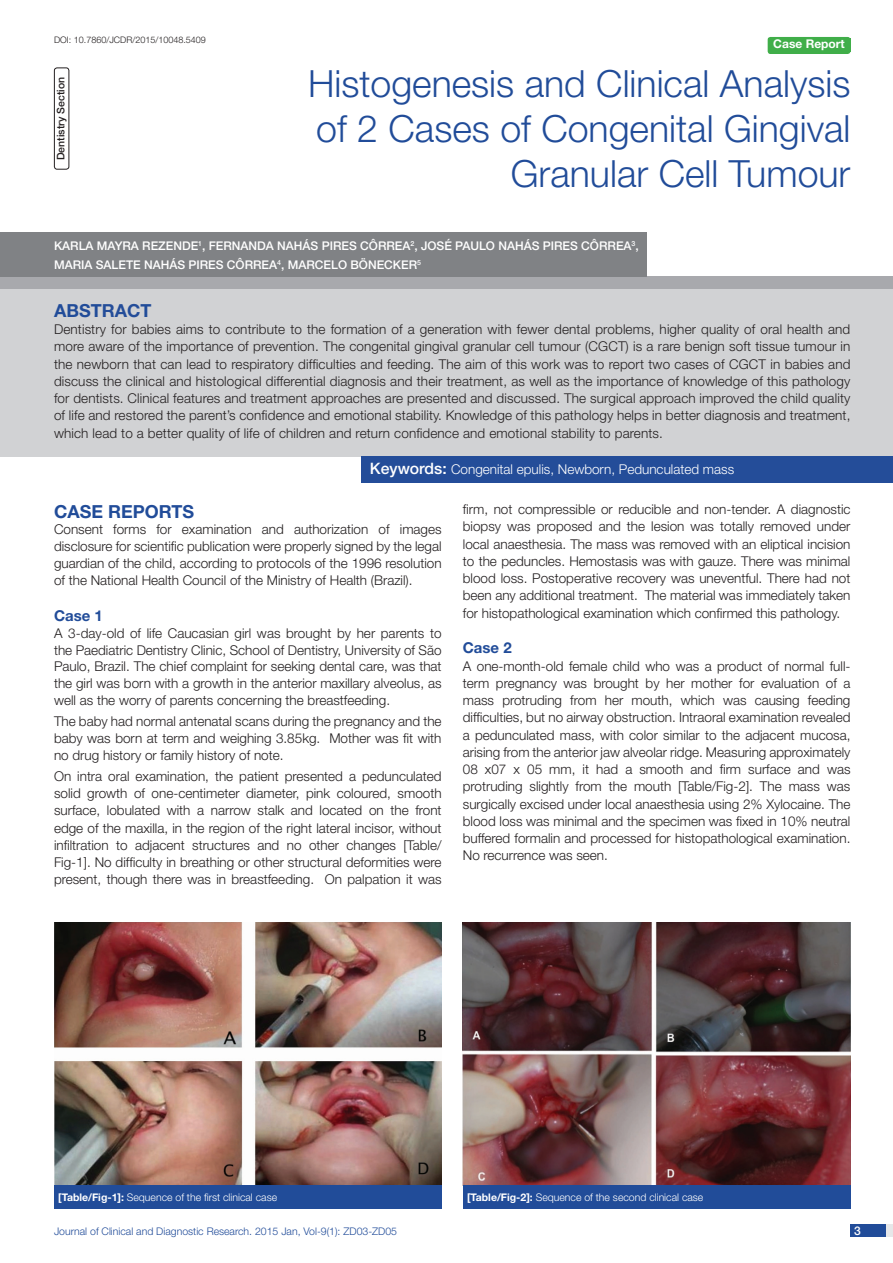
<style>
.page{position:relative;width:893px;height:1263px;background:#fff}
.page>*{position:absolute;margin:0;border:0;box-sizing:border-box;transform-origin:0 0}
.t1{font:300 37.5px/45px "Helvetica Neue";color:#214c99;text-align:right}
.Heading{font:700 18px "Helvetica Neue";color:#214c99}
.Abstract_head{font:700 18px "Helvetica Neue";color:#214c99}
.Level_2{font:700 15px "Helvetica Neue";color:#214c99}
.Body_text{font:300 13.5px/17.2px "Helvetica Neue";color:#231f20;text-align:justify}
.t2{font:300 13.5px "Helvetica Neue";color:#fff}
.Author{font:500 12px/18.8px "Helvetica Neue";color:#fff}
.t3{font:700 12px "Helvetica Neue";color:#fff}
.Table_text{font:300 10.5px "Helvetica Neue";color:#fff}
.t4{font:300 10.5px "Helvetica Neue";color:#214c99}
.t5{font:500 10.5px "Helvetica Neue";color:#231f20}
.DOI{font:300 9px "Helvetica Neue";color:#231f20}
.s1{color:#244d99}
.s2{font-weight:500;font-size:15.75px}
.s3{font-weight:700}
</style>
<div class="page">
<div style="left:850px;top:1224px;width:43px;height:13px;background:#e6e7e9"></div>
<div style="left:850px;top:1224px;width:35px;height:13px;background:#214c99"></div>
<div style="left:768px;top:37px;width:82px;height:17px;background:#40ae49;border-radius:3px"></div>
<div style="left:767px;top:39px;width:83px;height:13px;background:#40ae49"></div>
<div style="left:0;top:289px;width:893px;height:167px;background:#d1d2d4"></div>
<div style="left:0;top:277px;width:893px;height:12px;background:#a8a9ad"></div>
<div style="left:361px;top:456px;width:532px;height:26px;background:#244d99"></div>
<div style="left:0;top:233px;width:646px;height:44px;background:#808285"></div>
<div style="left:54px;top:68px;width:15px;height:102px;border:1px solid #231f20;border-radius:3px"></div>
<img style="left:54px;top:923px;width:388px;height:262px">
<img style="left:463px;top:923px;width:387px;height:262px">
<div style="left:54px;top:1185px;width:388px;height:24px;background:#214c99"></div>
<div style="left:463px;top:1185px;width:387px;height:24px;background:#214c99"></div>
<p class="DOI" style="left:54px;top:35px;width:153px">DOI: 10.7860/JCDR/2015/10048.5409</p>
<p class="t3" style="left:773px;top:37px;width:73px">Case Report</p>
<p class="t5" style="left:55px;top:160px;width:85px;rotate:-90deg">DENTISTRY SECTION</p>
<p class="t1" style="left:308px;top:60px;width:544px">Histogenesis and Clinical Analysis of 2 Cases of Congenital Gingival<br>Granular Cell Tumour</p>
<p class="Author" style="left:54px;top:237px;width:586px">KARLA MAYRA REZENDE<sup>1</sup>, FERNANDA NAHÁS PIRES CÔRREA<sup>2</sup>, JOSÉ PAULO NAHÁS PIRES CÔRREA<sup>3</sup>,<br>MARIA SALETE NAHÁS PIRES CÔRREA<sup>4</sup>, MARC ELO BÖNECKER<sup>5</sup></p>
<p class="Abstract_head" style="left:54px;top:299px;width:98px">ABST<span class="s1">RAC</span>T</p>
<p class="Body_text" style="left:54px;top:320px;width:798px">Dentistry for babies aims to contribute to the formation of a generation with fewer dental problems, higher quality of oral health and more aware of the importance of prevention. The congenital gingival granular cell tumour (CGCT) is a rare benign soft tissue tumour in the newborn that can lead to respiratory difficulties and feeding. The aim of this work was to report two cases of CGCT in babies and discuss the clinical and histological differential diagnosis and their treatment, as well as the importance of knowledge of this pathology for dentists. Clinical features and treatment approaches are presented and discussed. The surgical approach improved the child quality of life and restored the parent’s confidence and emotional stability. Knowledge of this pathology helps in better diagnosis and treatment, which lead to a better quality of life of children and return confidence and emotional stability to parents.</p>
<p class="t2" style="left:370px;top:461px;width:366px"><span class="s2">KEYWORDS:</span> Congenital epulis, Newborn, Pedunculated mass</p>
<p class="Heading" style="left:54px;top:500px;width:142px">Case r eports</p>
<p class="Body_text" style="left:54px;top:521px;width:389px;line-height:16.8px">Consent forms for examination and authorization of images disclosure for scientific publication were properly signed by the legal guardian of the child, according to protocols of the 1996 resolution of the National Health Council of the Ministry of Health (Brazil).</p>
<p class="Level_2" style="left:54px;top:606px;width:50px">Case 1</p>
<p class="Body_text" style="left:54px;top:624px;width:389px;line-height:16.8px">A 3-day-old of life Caucasian girl was brought by her parents to the Paediatric Dentistry Clinic, School of Dentistry, University of São Paulo, Brazil. The chief complaint for seeking dental care, was that the girl was born with a growth in the anterior maxillary alveolus, as well as the worry of parents concerning the breastfeeding.</p>
<p class="Body_text" style="left:54px;top:713px;width:389px;line-height:16.8px">The baby had normal antenatal scans during the pregnancy and the baby was born at term and weighing 3.85kg. Mother was fit with no drug history or family history of note.</p>
<p class="Body_text" style="left:54px;top:767px;width:389px">On intra oral examination, the patient presented a pedunculated solid growth of one-centimeter diameter, pink coloured, smooth surface, lobulated with a narrow stalk and located on the front edge of the maxilla, in the region of the right lateral incisor, without infiltration to adjacent structures and no other changes [Table/ Fig-1]. No difficulty in breathing or other structural deformities were present, though there was in breastfeeding. On palpation it was</p>
<p class="Body_text" style="left:463px;top:500px;width:389px">firm, not compressible or reducible and non-tender. A diagnostic biopsy was proposed and the lesion was totally removed under local anaesthesia. The mass was removed with an eliptical incision to the peduncles. Hemostasis was with gauze. There was minimal blood loss. Postoperative recovery was uneventful. There had not been any additional treatment. The material was immediately taken for histopathological examination which confirmed this pathology.</p>
<p class="Level_2" style="left:463px;top:639px;width:50px">Case 2</p>
<p class="Body_text" style="left:463px;top:657px;width:389px">A one-month-old female child who was a product of normal full&shy;term pregnancy was brought by her mother for evaluation of a mass protruding from her mouth, which was causing feeding difficulties, but no airway obstruction. Intraoral examination revealed a pedunculated mass, with color similar to the adjacent mucosa, arising from the anterior jaw alveolar ridge. Measuring approximately 08 x07 x 05 mm, it had a smooth and firm surface and was protruding slightly from the mouth [Table/Fig-2]. The mass was surgically excised under local anaesthesia using 2% Xylocaine. The blood loss was minimal and the specimen was fixed in 10% neutral buffered formalin and processed for histopathological examination.<br>No recurrence was seen.</p>
<p class="Table_text" style="left:58px;top:1191px;width:220px"><span class="s3">[Table/Fig-1]:</span> Sequence of the first clinical case</p>
<p class="Table_text" style="left:467px;top:1191px;width:238px"><span class="s3">[Table/Fig-2]:</span> Sequence of the second clinical case</p>
<p class="t4" style="left:54px;top:1225px;width:345px">Journal of Clinical and Diagnostic Research. 2015 Jan, Vol-9(1): ZD03-ZD05</p>
<p class="Author" style="left:854px;top:1221px;width:8px">3</p>
</div>
